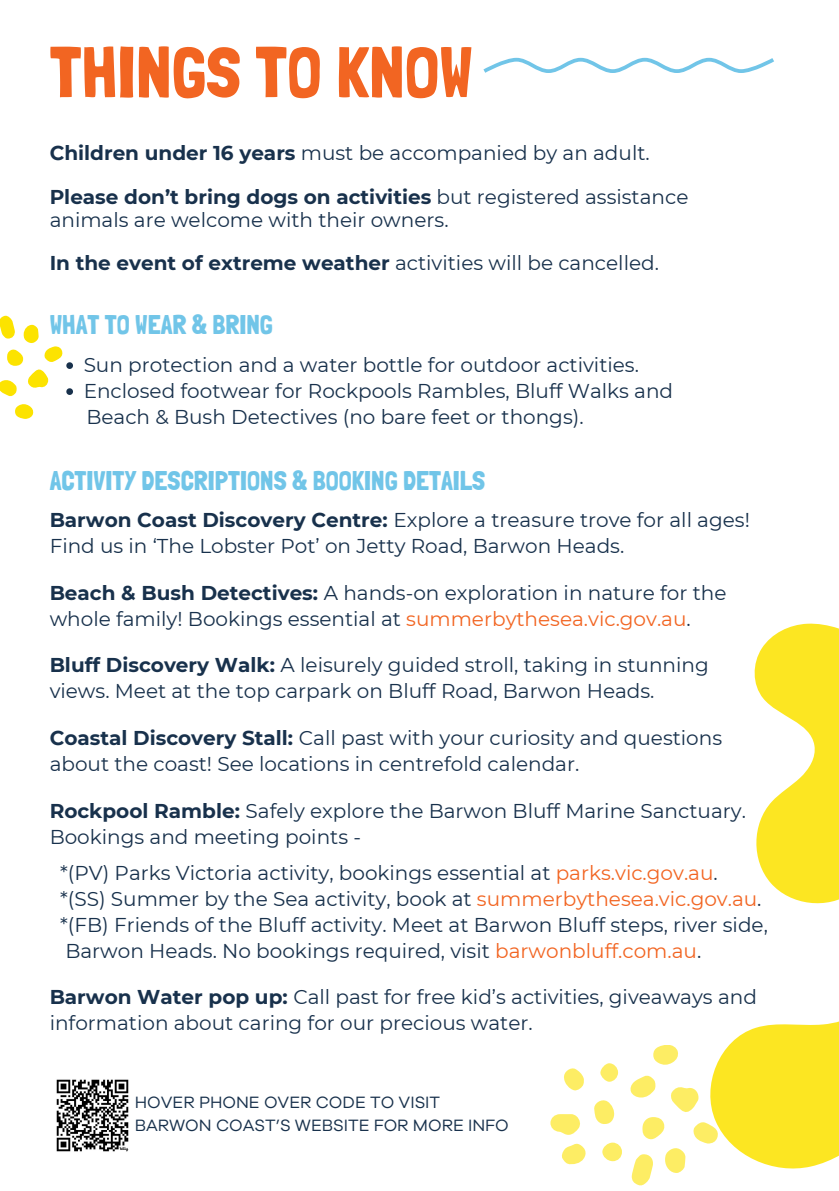
<style>
.page{position:relative;width:839px;height:1191px;background:#fff}
.page>*{position:absolute;margin:0;border:0;box-sizing:border-box;transform-origin:0 0}
.t1{font:71.8px "Londrina Solid";color:#f26522}
.t2{font:27px "Londrina Solid";color:#71c5e8}
.t3{font:20px/26px "Montserrat";color:#18314c}
.t4{font:700 20px "Montserrat";color:#18314c}
.t5{font:17px/22.6px "Galano Grotesque";color:#18314c}
.s1{font-weight:700}
.s2{font-weight:400}
.s3{color:#f26522}
</style>
<div class="page">
<svg style="left:713px;top:623px;width:125px;height:546px"></svg>
<svg style="left:830px;top:623px;width:8px;height:516px"></svg>
<svg style="left:15px;top:404px;width:19px;height:15px"></svg>
<svg style="left:0;top:315px;width:73px;height:82px"></svg>
<svg style="left:550px;top:1114px;width:30px;height:21px"></svg>
<svg style="left:653px;top:1045px;width:25px;height:20px"></svg>
<svg style="left:630px;top:1075px;width:88px;height:111px"></svg>
<svg style="left:594px;top:1100px;width:21px;height:24px"></svg>
<svg style="left:562px;top:1143px;width:24px;height:22px"></svg>
<svg style="left:564px;top:1068px;width:20px;height:23px"></svg>
<svg style="left:602px;top:1143px;width:20px;height:18px"></svg>
<svg style="left:600px;top:1063px;width:18px;height:19px"></svg>
<img style="left:56px;top:1079px;width:73px;height:73px">
<svg style="left:483px;top:58px;width:291px;height:15px"></svg>
<h1 class="t1" style="left:50px;top:29px;width:424px">THINGS TO KNOW</h1>
<p class="t3" style="left:50px;top:139px;width:601px"><span class="s1">Children under 16 years</span> must be accompanied by an adult.</p>
<p class="t3" style="left:50px;top:185px;width:640px;line-height:23.4px"><span class="s1">Please don’t bring dogs on activities</span> but registered assistance animals are welcome with their owners.</p>
<p class="t4" style="left:50px;top:251px;width:610px">In the event of extreme weather <span class="s2">activities will be cancelled.</span></p>
<h2 class="t2" style="left:50px;top:309px;width:225px">WHAT TO WEAR &amp; BRING</h2>
<p class="t3" style="left:84px;top:351px;width:591px">Sun protection and a water bottle for outdoor activities.<br>Enclosed footwear for Rockpools Rambles, Bluff Walks and<br>Beach &amp; Bush Detectives (no bare feet or thongs).</p>
<h2 class="t2" style="left:50px;top:464px;width:437px">ACTIVITY DESCRIPTIONS &amp; BOOKING DETAILS</h2>
<p class="t3" style="left:50px;top:507px;width:701px"><span class="s1">Barwon Coast Discovery Centre:</span> Explore a treasure trove for all ages!<br>Find us in ‘The Lobster Pot’ on Jetty Road, Barwon Heads.</p>
<p class="t3" style="left:50px;top:579px;width:678px"><span class="s1">Beach &amp; Bush Detectives:</span> A hands-on exploration in nature for the whole family! Bookings essential at <span class="s3">summerbythesea.vic.gov.au</span>.</p>
<p class="t3" style="left:50px;top:652px;width:660px"><span class="s1">Bluff Discovery Walk:</span> A leisurely guided stroll, taking in stunning views. Meet at the top carpark on Bluff Road, Barwon Heads.</p>
<p class="t3" style="left:50px;top:725px;width:674px"><span class="s1">Coastal Discovery Stall:</span> Call past with your curiosity and questions about the coast! See locations in centrefold calendar.</p>
<p class="t3" style="left:50px;top:797px;width:697px"><span class="s1">Rockpool Ramble:</span> Safely explore the Barwon Bluff Marine Sanctuary.<br>Bookings and meeting points -</p>
<p class="t3" style="left:60px;top:859px;width:709px">*(PV) Parks Victoria activity, bookings essential at <span class="s3">parks.vic.gov.au</span>. *(SS) Summer by the Sea activity, book at <span class="s3">summerbythesea.vic.gov.au</span>. *(FB) Friends of the Bluff activity. Meet at Barwon Bluff steps, river side, Barwon Heads. No bookings required, visit <span class="s3">barwonbluff.com.au</span>.</p>
<p class="t3" style="left:50px;top:984px;width:708px"><span class="s1">Barwon Water pop up:</span> Call past for free kid’s activities, giveaways and information about caring for our precious water.</p>
<p class="t5" style="left:135px;top:1092px;width:375px">HOVER PHONE OVER CODE TO VISIT<br>BARWON COAST’S WEBSITE FOR MORE INFO</p>
</div>
